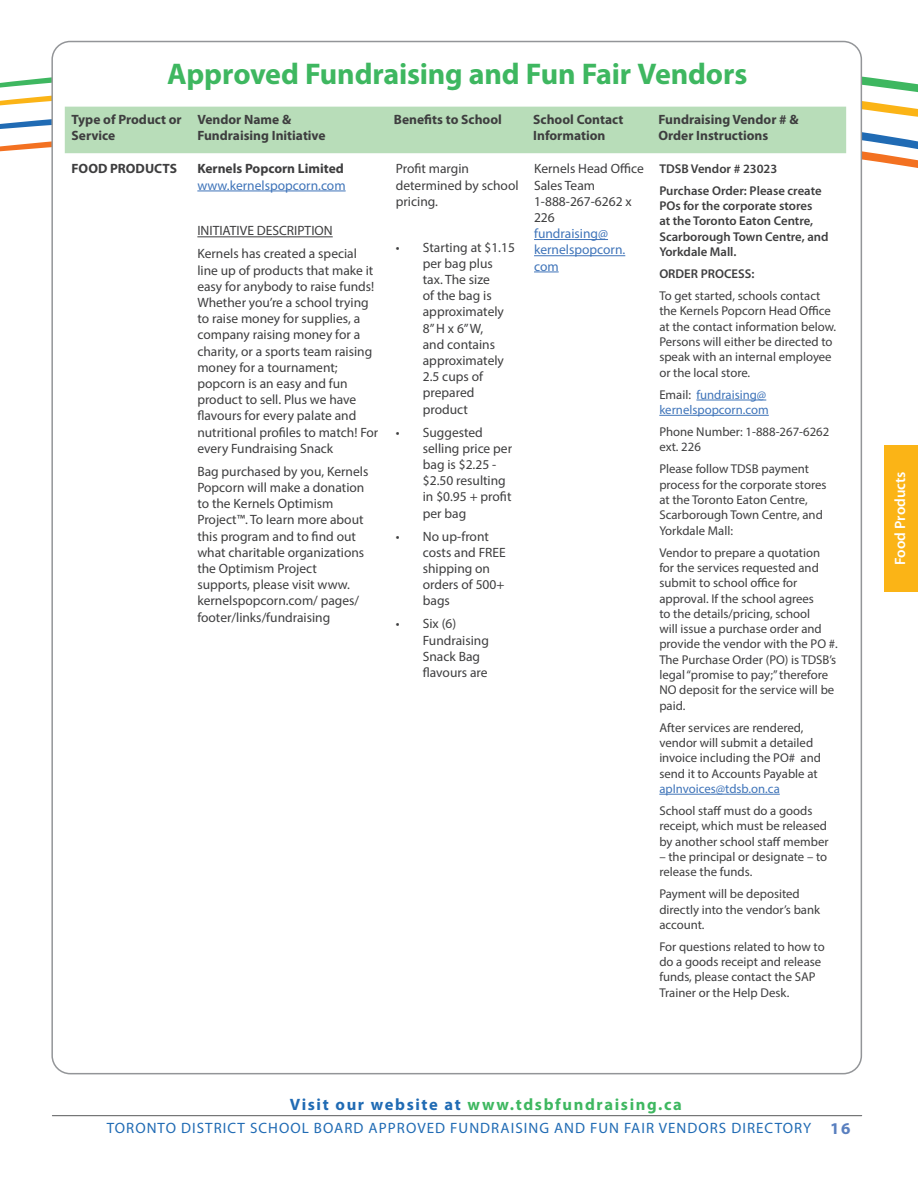
<style>
.page{position:relative;width:918px;height:1188px;background:#fff}
.page>*{position:absolute;margin:0;border:0;box-sizing:border-box;transform-origin:0 0}
.t1{font:700 30px "Myriad Pro";letter-spacing:-.005em;color:#3eb760}
.t2{font:700 16.5px "Myriad Pro";letter-spacing:.1em;color:#3eb760}
.t3{font:700 16.5px "Myriad Pro";color:#597fbf}
.t4{font:15px "Myriad Pro";letter-spacing:.07em;color:#206bb4}
.t5{font:600 15px "Myriad Pro";color:#fff}
.Paragraph_Style_1{font:13.5px/16.2px "Myriad Pro";color:#3e3e3f}
.Paragraph_Style_1-2{font:700 13.5px/16.2px "Myriad Pro";color:#3e3e3f}
.Paragraph_Style_1-3{font:13.5px/16.2px "Myriad Pro";color:#3f74b9}
.Paragraph_Style_1-4{font:12.75px/15.3px "Myriad Pro";color:#3e3e3f}
.Paragraph_Style_1-5{font:600 12.75px/15.3px "Myriad Pro";color:#3e3e3f}
.Paragraph_Style_1-6{font:12.75px/15.3px "Myriad Pro";color:#3f74b9}
.s1{font-weight:700;color:#3e3e3f}
.s2{color:#3e3e3f}
.s3{color:#3f74b9}
.s4{color:#206bb4}
</style>
<div class="page">
<hr style="left:52px;top:1115px;width:810px;height:1px;background:#57585a">
<div style="left:885px;top:445px;width:33px;height:147px;background:#fbb416"></div>
<svg style="left:11px;top:111px;width:907px;height:12px"></svg>
<svg style="left:0;top:54px;width:918px;height:57px"></svg>
<svg style="left:0;top:123px;width:918px;height:68px"></svg>
<div style="left:52px;top:42px;width:809px;height:1032px;background:#fff;border-radius:18px"></div>
<div style="left:65px;top:107px;width:781px;height:46px;background:#b8ddb9"></div>
<hr style="left:197px;top:191px;width:149px;height:1px;background:#3f74b9">
<hr style="left:197px;top:237px;width:136px;height:1px;background:#3e3e3f">
<hr style="left:534px;top:239px;width:74px;height:1px;background:#3f74b9">
<hr style="left:534px;top:255px;width:91px;height:1px;background:#3f74b9">
<svg style="left:534px;top:272px;width:25px;height:1px"></svg>
<hr style="left:696px;top:400px;width:70px;height:1px;background:#3f74b9">
<hr style="left:659px;top:415px;width:110px;height:1px;background:#3f74b9">
<hr style="left:659px;top:794px;width:121px;height:1px;background:#3f74b9">
<h1 class="t1" style="left:167px;top:55px;width:582px">Approved Fundraising and Fun Fair Vendors</h1>
<p class="Paragraph_Style_1-2" style="left:72px;top:110px;width:112px">Type of Product or<br>Service</p>
<p class="Paragraph_Style_1-2" style="left:197px;top:110px;width:130px">Vendor Name &amp;<br>Fundraising Initiative</p>
<p class="Paragraph_Style_1-2" style="left:394px;top:110px;width:109px">Benefits to School</p>
<p class="Paragraph_Style_1-2" style="left:533px;top:110px;width:92px">School Contact<br>Information</p>
<p class="Paragraph_Style_1-2" style="left:659px;top:110px;width:142px">Fundraising Vendor # &amp;<br>Order Instructions</p>
<p class="Paragraph_Style_1-2" style="left:72px;top:160px;width:107px">FOOD PRODUCTS</p>
<p class="Paragraph_Style_1-3" style="left:197px;top:161px;width:150px"><span class="s1">Kernels Popcorn Limited </span>www.kernelspopcorn.com</p>
<p class="Paragraph_Style_1" style="left:197px;top:223px;width:137px">INITIATIVE DESCRIPTION</p>
<p class="Paragraph_Style_1" style="left:197px;top:246px;width:182px">Kernels has created a special line up of products that make it easy for anybody to raise funds!<br>Whether you’re a school trying to raise money for supplies, a company raising money for a charity, or a sports team raising money for a tournament; popcorn is an easy and fun product to sell. Plus we have flavours for every palate and nutritional profiles to match! For every Fundraising Snack</p>
<p class="Paragraph_Style_1" style="left:197px;top:463px;width:173px">Bag purchased by you, Kernels<br>Popcorn will make a donation to the Kernels Optimism<br>Project™. To learn more about this program and to find out what charitable organizations the Optimism Project supports, please visit www. kernelspopcorn.com/ pages/ footer/links/fundraising</p>
<p class="Paragraph_Style_1" style="left:396px;top:161px;width:124px">Profit margin determined by school pricing.</p>
<p class="Paragraph_Style_1" style="left:423px;top:239px;width:94px;text-indent:-27px">• Starting at $1.15 per bag plus tax. The size<br>of the bag is approximately<br>8” H x 6” W,<br>and contains approximately<br>2.5 cups of prepared product</p>
<p class="Paragraph_Style_1" style="left:423px;top:424px;width:91px;text-indent:-27px">• Suggested selling price per bag is $2.25 - $2.50 resulting in $0.95 + profit per bag</p>
<p class="Paragraph_Style_1" style="left:423px;top:528px;width:84px;text-indent:-27px">• No up-front costs and FREE shipping on orders of 500+ bags</p>
<p class="Paragraph_Style_1" style="left:423px;top:616px;width:68px;text-indent:-27px">• Six (6)<br>Fundraising<br>Snack Bag flavours are</p>
<p class="Paragraph_Style_1" style="left:534px;top:161px;width:111px">Kernels Head Office</p>
<p class="Paragraph_Style_1" style="left:534px;top:177px;width:63px">Sales Team</p>
<p class="Paragraph_Style_1" style="left:534px;top:193px;width:99px">1-888-267-6262 x<br>226</p>
<p class="Paragraph_Style_1-3" style="left:534px;top:225px;width:93px">fundraising@ kernelspopcorn. com</p>
<p class="Paragraph_Style_1-5" style="left:659px;top:161px;width:119px">TDSB Vendor # 23023</p>
<p class="Paragraph_Style_1-5" style="left:659px;top:183px;width:171px">Purchase Order: Please create<br>POs for the corporate stores<br>at the Toronto Eaton Centre,<br>Scarborough Town Centre, and<br>Yorkdale Mall.</p>
<p class="Paragraph_Style_1-5" style="left:659px;top:266px;width:97px">ORDER PROCESS:</p>
<p class="Paragraph_Style_1-4" style="left:659px;top:288px;width:178px">To get started, schools contact the Kernels Popcorn Head Office at the contact information below.<br>Persons will either be directed to speak with an internal employee or the local store.</p>
<p class="Paragraph_Style_1-6" style="left:659px;top:387px;width:111px"><span class="s2">Email:</span> fundraising@ kernelspopcorn.com</p>
<p class="Paragraph_Style_1-4" style="left:659px;top:424px;width:171px">Phone Number: 1-888-267-6262 ext. 226</p>
<p class="Paragraph_Style_1-4" style="left:659px;top:461px;width:169px">Please follow TDSB payment process for the corporate stores at the Toronto Eaton Centre,<br>Scarborough Town Centre, and<br>Yorkdale Mall:</p>
<p class="Paragraph_Style_1-4" style="left:659px;top:545px;width:180px">Vendor to prepare a quotation for the services requested and submit to school office for approval. If the school agrees<br>to the details/pricing, school<br>will issue a purchase order and provide the vendor with the PO #.<br>The Purchase Order (PO) is TDSB’s legal “promise to pay;” therefore<br>NO deposit for the service will be paid.</p>
<p class="Paragraph_Style_1-4" style="left:659px;top:720px;width:163px">After services are rendered, vendor will submit a detailed invoice including the PO# and send it to Accounts Payable at <span class="s3">apInvoices@tdsb.on.ca</span></p>
<p class="Paragraph_Style_1-4" style="left:659px;top:803px;width:171px">School staff must do a goods receipt, which must be released by another school staff member</p>
<p class="Paragraph_Style_1-4" style="left:659px;top:849px;width:169px">– the principal or designate – to release the funds.</p>
<p class="Paragraph_Style_1-4" style="left:659px;top:886px;width:162px">Payment will be deposited directly into the vendor’s bank account.</p>
<p class="Paragraph_Style_1-4" style="left:659px;top:939px;width:167px">For questions related to how to do a goods receipt and release funds, please contact the SAP<br>Trainer or the Help Desk.</p>
<p class="t2" style="left:290px;top:1094px;width:394px"><span class="s4">Visit our website at</span> www.tdsbfundraising.ca</p>
<p class="t4" style="left:107px;top:1118px;width:706px">TORONTO DISTRICT SCHOOL BOARD APPROVED FUNDRAISING AND FUN FAIR VENDORS DIRECTORY</p>
<p class="t3" style="left:830px;top:1118px;width:22px">16</p>
<p class="t5" style="left:891px;top:565px;width:95px;rotate:-90deg">Food Products</p>
</div>
